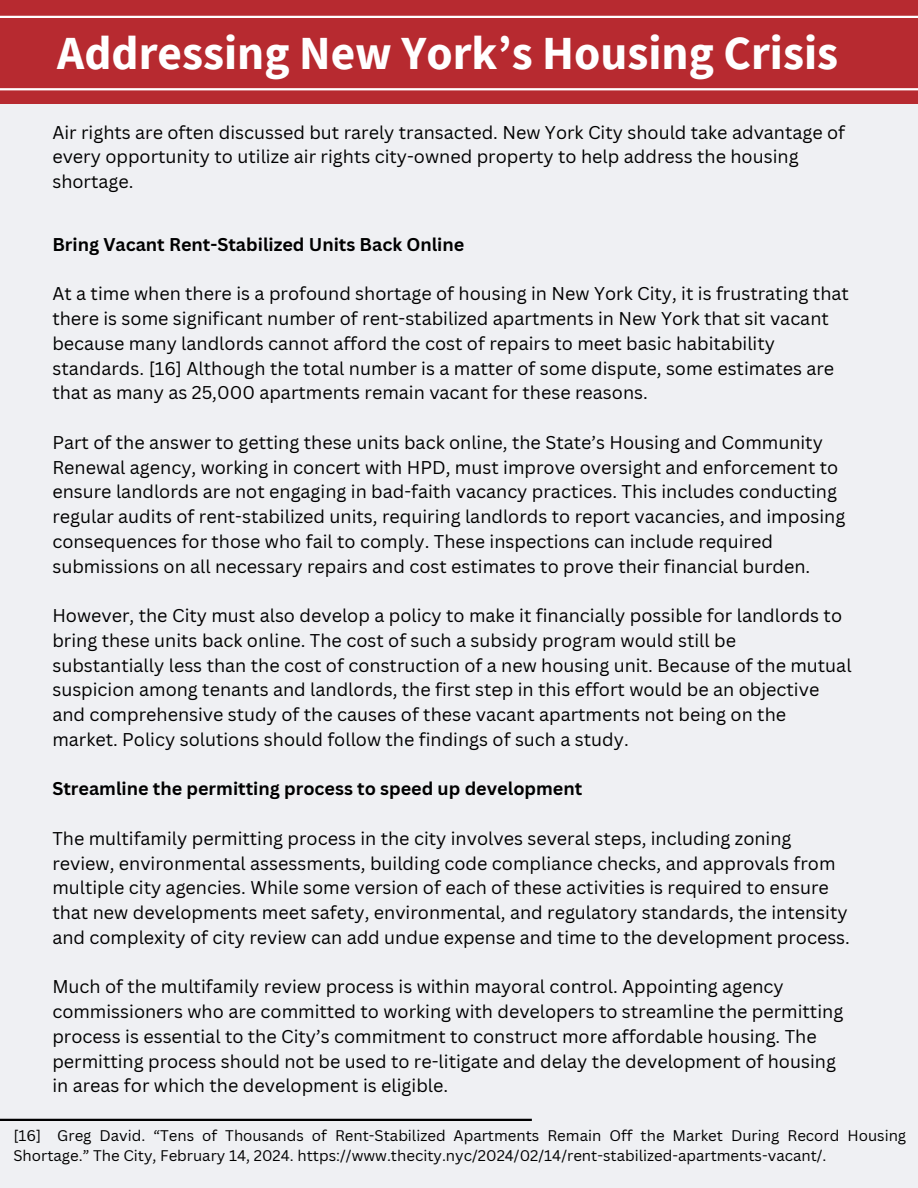
<style>
.page{position:relative;width:918px;height:1188px;background:#eff0f3}
.page>*{position:absolute;margin:0;border:0;box-sizing:border-box;transform-origin:0 0}
.t1{font:700 47.4px "Source Sans Pro";color:#fff}
.t2{font:18px/24.8px "Canva Sans";color:#000}
.t3{font:700 18px "Canva Sans";color:#000}
.t4{font:15px/20.2px "Canva Sans";color:#000}
</style>
<div class="page">
<div style="left:0;top:0;width:918px;height:104px;background:#b72a30"></div>
<hr style="left:0;top:1119px;width:532px;height:2px;background:#000">
<hr style="left:0;top:16px;width:918px;height:2px;background:#fff">
<hr style="left:0;top:88px;width:918px;height:2px;background:#fff">
<p class="t1" style="left:57px;top:23px;width:782px">Addressing New York’s Housing Crisis</p>
<h3 class="t2" style="left:52px;top:119px;width:794px">Air rights are often discussed but rarely transacted. New York City should take advantage of every opportunity to utilize air rights city-owned property to help address the housing shortage.</h3>
<p class="t3" style="left:52px;top:232px;width:413px">Bring Vacant Rent-Stabilized Units Back Online</p>
<h3 class="t2" style="left:52px;top:281px;width:798px">At a time when there is a profound shortage of housing in New York City, it is frustrating that there is some significant number of rent-stabilized apartments in New York that sit vacant because many landlords cannot afford the cost of repairs to meet basic habitability standards. [16] Although the total number is a matter of some dispute, some estimates are that as many as 25,000 apartments remain vacant for these reasons.</h3>
<h2 class="t2" style="left:52px;top:430px;width:794px">Part of the answer to getting these units back online, the State’s Housing and Community Renewal agency, working in concert with HPD, must improve oversight and enforcement to ensure landlords are not engaging in bad-faith vacancy practices. This includes conducting regular audits of rent-stabilized units, requiring landlords to report vacancies, and imposing consequences for those who fail to comply. These inspections can include required submissions on all necessary repairs and cost estimates to prove their financial burden.</h2>
<h3 class="t2" style="left:52px;top:603px;width:801px">However, the City must also develop a policy to make it financially possible for landlords to bring these units back online. The cost of such a subsidy program would still be substantially less than the cost of construction of a new housing unit. Because of the mutual suspicion among tenants and landlords, the first step in this effort would be an objective and comprehensive study of the causes of these vacant apartments not being on the market. Policy solutions should follow the findings of such a study.</h3>
<h3 class="t3" style="left:52px;top:776px;width:532px">Streamline the permitting process to speed up development</h3>
<h3 class="t2" style="left:52px;top:826px;width:799px">The multifamily permitting process in the city involves several steps, including zoning review, environmental assessments, building code compliance checks, and approvals from multiple city agencies. While some version of each of these activities is required to ensure that new developments meet safety, environmental, and regulatory standards, the intensity and complexity of city review can add undue expense and time to the development process.</h3>
<h2 class="t2" style="left:52px;top:974px;width:792px">Much of the multifamily review process is within mayoral control. Appointing agency commissioners who are committed to working with developers to streamline the permitting process is essential to the City’s commitment to construct more affordable housing. The permitting process should not be used to re-litigate and delay the development of housing in areas for which the development is eligible.</h2>
<h1 class="t4" style="left:13px;top:1125px;width:894px">[16] Greg David. “Tens of Thousands of Rent-Stabilized Apartments Remain Off the Market During Record Housing<br>Shortage.” The City, February 14, 2024. https://www.thecity.nyc/2024/02/14/rent-stabilized-apartments-vacant/.</h1>
</div>
